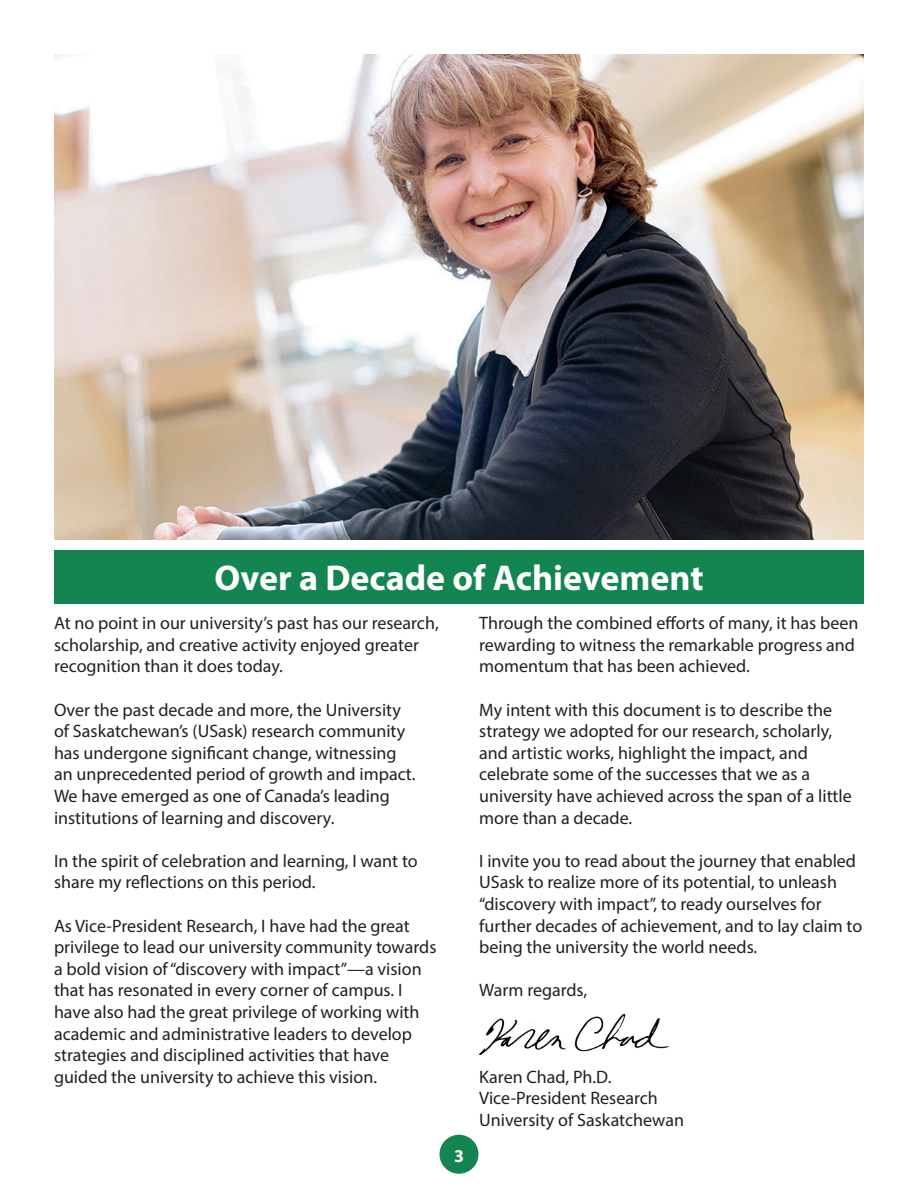
<style>
.page{position:relative;width:918px;height:1188px;background:#fff}
.page>*{position:absolute;margin:0;border:0;box-sizing:border-box;transform-origin:0 0}
.t1{font:700 36px "Myriad Pro";color:#fff}
.t2{font:18px/21.6px "Myriad Pro";color:#231f20}
.t3{font:700 18px "Myriad Pro";color:#fff}
</style>
<div class="page">
<div style="left:440px;top:1135px;width:38px;height:39px;background:#138551;border-radius:50%"></div>
<img style="left:54px;top:54px;width:810px;height:486px">
<div style="left:54px;top:550px;width:810px;height:54px;background:#138551"></div>
<img style="left:479px;top:1014px;width:189px;height:41px">
<p class="t1" style="left:214px;top:554px;width:491px">Over a Decade of Achievement</p>
<p class="t2" style="left:54px;top:612px;width:386px">At no point in our university’s past has our research, scholarship, and creative activity enjoyed greater recognition than it does today.</p>
<p class="t2" style="left:54px;top:698px;width:363px">Over the past decade and more, the University of Saskatchewan’s (USask) research community has undergone significant change, witnessing an unprecedented period of growth and impact.<br>We have emerged as one of Canada’s leading institutions of learning and discovery.</p>
<p class="t2" style="left:54px;top:850px;width:365px">In the spirit of celebration and learning, I want to share my reflections on this period.</p>
<p class="t2" style="left:54px;top:914px;width:384px">As Vice-President Research, I have had the great privilege to lead our university community towards a bold vision of “discovery with impact”—a vision that has resonated in every corner of campus. I have also had the great privilege of working with academic and administrative leaders to develop strategies and disciplined activities that have guided the university to achieve this vision.</p>
<p class="t2" style="left:479px;top:612px;width:381px">Through the combined efforts of many, it has been rewarding to witness the remarkable progress and momentum that has been achieved.</p>
<p class="t2" style="left:479px;top:698px;width:374px">My intent with this document is to describe the strategy we adopted for our research, scholarly, and artistic works, highlight the impact, and celebrate some of the successes that we as a university have achieved across the span of a little more than a decade.</p>
<p class="t2" style="left:479px;top:850px;width:384px">I invite you to read about the journey that enabled USask to realize more of its potential, to unleash “discovery with impact”, to ready ourselves for further decades of achievement, and to lay claim to</p>
<p class="t2" style="left:479px;top:936px;width:280px">being the university the world needs.</p>
<p class="t2" style="left:479px;top:979px;width:110px">Warm regards,</p>
<p class="t3" style="left:454px;top:1144px;width:11px">3</p>
<p class="t2" style="left:479px;top:1066px;width:134px">Karen Chad, Ph.D.</p>
<p class="t2" style="left:479px;top:1087px;width:180px">Vice-President Research</p>
<p class="t2" style="left:479px;top:1109px;width:206px">University of Saskatchewan</p>
</div>
